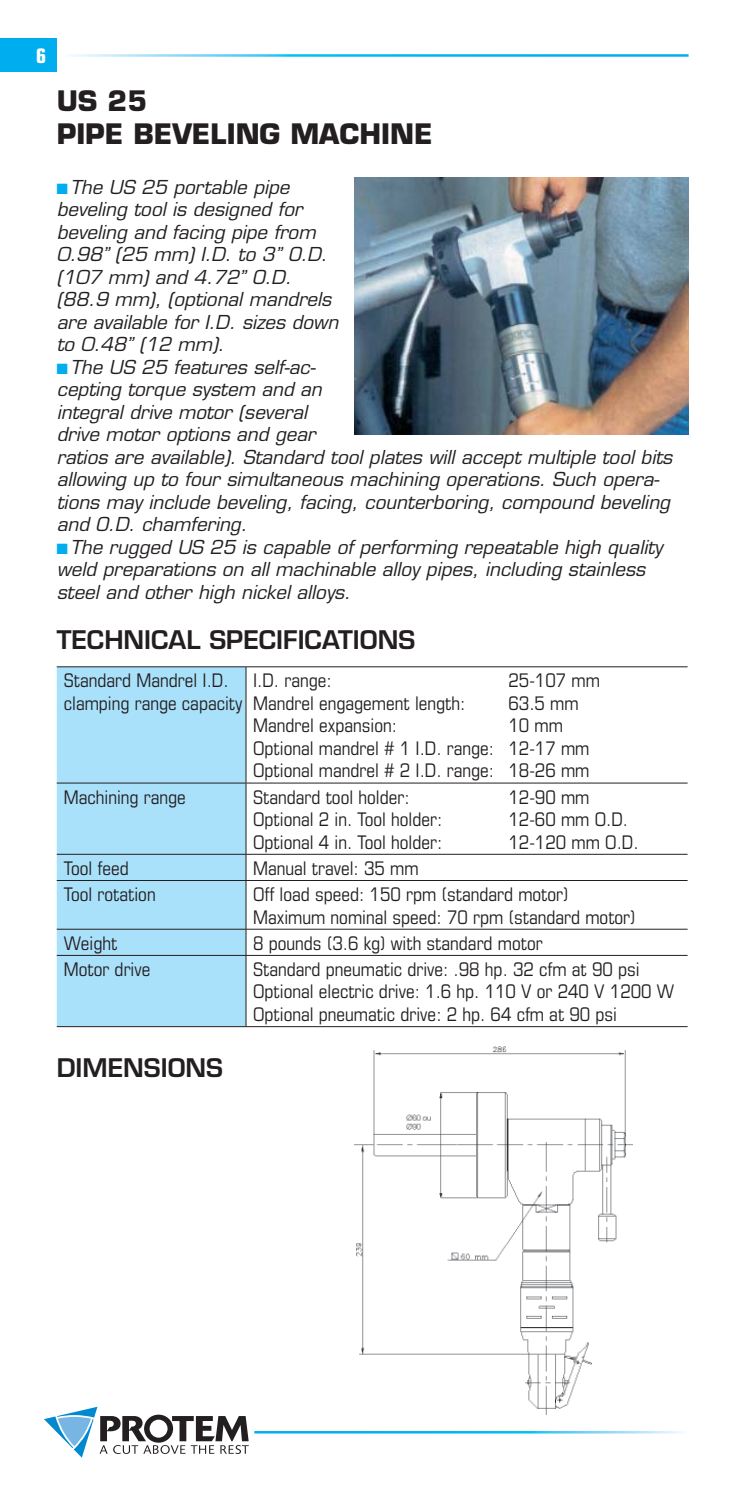
<style>
.page{position:relative;width:745px;height:1489px;background:#fff}
.page>*{position:absolute;margin:0;border:0;box-sizing:border-box;transform-origin:0 0}
.t1{font:700 27.5px/33px "Eurostile";color:#231f20}
.t2{font:600 25px "Eurostile";color:#231f20}
.t3{font:700 condensed 20px "Eurostile";color:#fff}
.t4{font:italic 18.75px/22.5px "Eurostile";color:#231f20}
.t5{font:condensed 18.75px/22.5px "Eurostile";color:#231f20}
.s1{font-family:"Graph Sch";font-style:normal;color:#00aeef}
</style>
<div class="page">
<svg style="left:44px;top:1406px;width:204px;height:51px"></svg>
<div style="left:0;top:39px;width:57px;height:33px;background:#00aeef"></div>
<div style="left:57px;top:667px;width:188px;height:359px;background:#aae1fa"></div>
<hr style="left:57px;top:666px;width:630px;height:1px;background:#231f20">
<hr style="left:245px;top:667px;width:1px;height:115px;background:#231f20">
<hr style="left:57px;top:782px;width:630px;height:1px;background:#231f20">
<hr style="left:245px;top:783px;width:1px;height:71px;background:#231f20">
<hr style="left:57px;top:853px;width:630px;height:1px;background:#231f20">
<svg style="left:245px;top:854px;width:1px;height:26px"></svg>
<hr style="left:57px;top:880px;width:630px;height:1px;background:#231f20">
<hr style="left:245px;top:880px;width:1px;height:48px;background:#231f20">
<hr style="left:57px;top:928px;width:630px;height:1px;background:#231f20">
<svg style="left:245px;top:929px;width:1px;height:25px"></svg>
<hr style="left:57px;top:954px;width:630px;height:1px;background:#231f20">
<hr style="left:245px;top:955px;width:1px;height:71px;background:#231f20">
<hr style="left:57px;top:1026px;width:630px;height:1px;background:#231f20">
<img style="left:354px;top:177px;width:333px;height:258px">
<img style="left:354px;top:1046px;width:279px;height:367px">
<p class="t3" style="left:36px;top:49px;width:12px">6</p>
<h1 class="t1" style="left:57px;top:87px;width:377px">US 25<br>PIPE BEVELING MACHINE</h1>
<p class="t4" style="left:57px;top:177px;width:616px"><span class="s1">b</span> The US 25 portable pipe<br>beveling tool is designed for<br>beveling and facing pipe from<br>0.98” (25 mm) I.D. to 3” O.D.<br>(107 mm) and 4.72” O.D.<br>(88.9 mm), (optional mandrels<br>are available for I.D. sizes down<br>to 0.48” (12 mm).<br><span class="s1">b</span> The US 25 features self-ac-<br>cepting torque system and an<br>integral drive motor (several<br>drive motor options and gear<br>ratios are available). Standard tool plates will accept multiple tool bits allowing up to four simultaneous machining operations. Such opera&shy;tions may include beveling, facing, counterboring, compound beveling and O.D. chamfering.<br><span class="s1">b</span> The rugged US 25 is capable of performing repeatable high quality weld preparations on all machinable alloy pipes, including stainless steel and other high nickel alloys.</p>
<h2 class="t2" style="left:57px;top:630px;width:360px">TECHNICAL SPECIFICATIONS</h2>
<p class="t5" style="left:64px;top:671px;width:180px">Standard Mandrel I.D. clamping range capacity</p>
<p class="t5" style="left:253px;top:671px;width:80px">I.D. range:</p>
<p class="t5" style="left:508px;top:671px;width:93px">25-107 mm</p>
<p class="t5" style="left:253px;top:693px;width:214px">Mandrel engagement length:</p>
<p class="t5" style="left:508px;top:693px;width:72px">63.5 mm</p>
<p class="t5" style="left:253px;top:716px;width:145px">Mandrel expansion:</p>
<p class="t5" style="left:253px;top:716px;width:338px;text-indent:255px">10 mm<br>Optional mandrel # 1 I.D. range: 12-17 mm<br>Optional mandrel # 2 I.D. range: 18-26 mm</p>
<p class="t5" style="left:64px;top:787px;width:123px">Machining range</p>
<p class="t5" style="left:253px;top:787px;width:158px">Standard tool holder:</p>
<p class="t5" style="left:508px;top:787px;width:82px">12-90 mm</p>
<p class="t5" style="left:253px;top:809px;width:191px">Optional 2 in. Tool holder:</p>
<p class="t5" style="left:508px;top:809px;width:121px">12-60 mm O.D.</p>
<p class="t5" style="left:253px;top:832px;width:191px">Optional 4 in. Tool holder:</p>
<p class="t5" style="left:508px;top:832px;width:131px">12-120 mm O.D.</p>
<p class="t5" style="left:64px;top:858px;width:66px">Tool feed</p>
<p class="t5" style="left:253px;top:858px;width:167px">Manual travel: 35 mm</p>
<p class="t5" style="left:64px;top:884px;width:93px">Tool rotation</p>
<p class="t5" style="left:253px;top:884px;width:384px">Off load speed: 150 rpm (standard motor)<br>Maximum nominal speed: 70 rpm (standard motor)</p>
<p class="t5" style="left:64px;top:933px;width:55px">Weight</p>
<p class="t5" style="left:253px;top:933px;width:291px">8 pounds (3.6 kg) with standard motor</p>
<p class="t5" style="left:64px;top:959px;width:88px">Motor drive</p>
<p class="t5" style="left:253px;top:959px;width:422px">Standard pneumatic drive: .98 hp. 32 cfm at 90 psi<br>Optional electric drive: 1.6 hp. 110 V or 240 V 1200 W<br>Optional pneumatic drive: 2 hp. 64 cfm at 90 psi</p>
<h2 class="t2" style="left:57px;top:1057px;width:168px">DIMENSIONS</h2>
</div>
